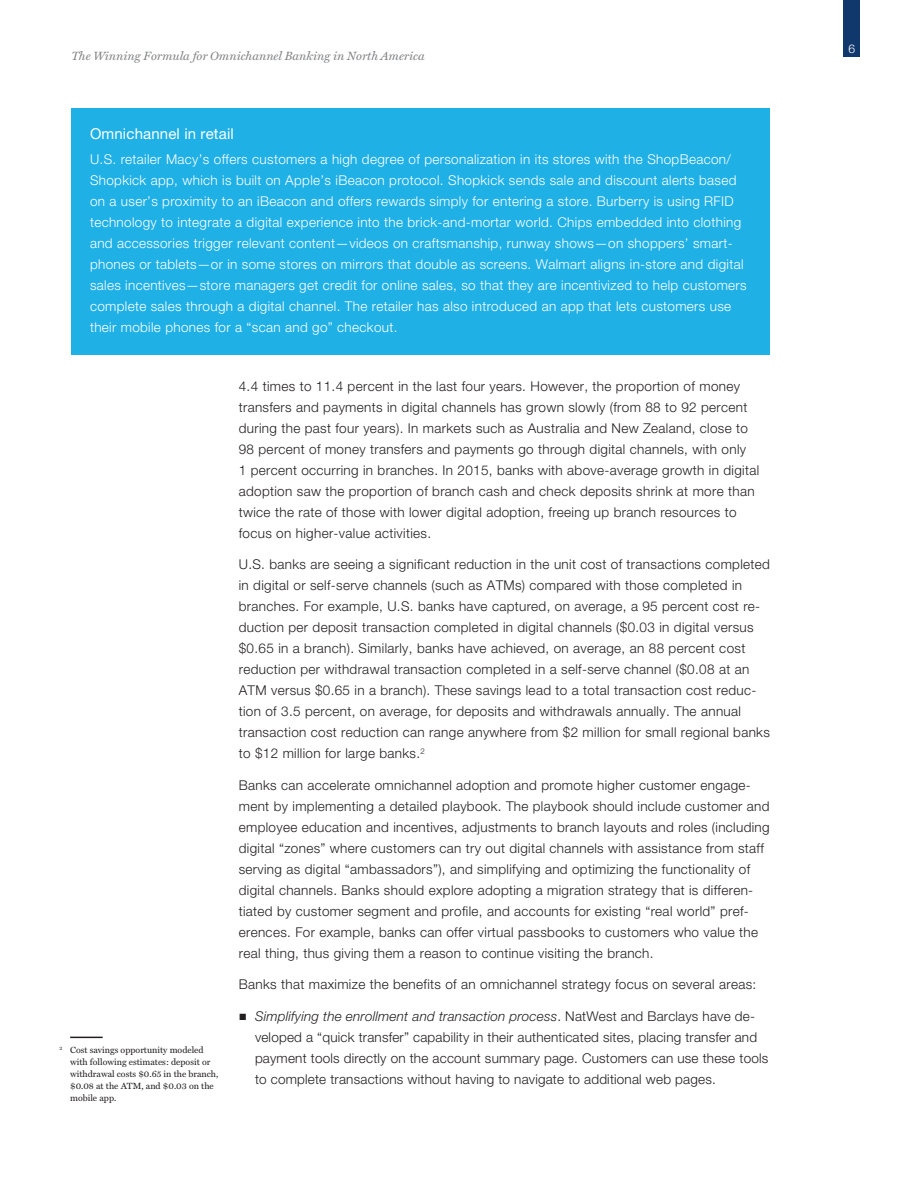
<style>
.page{position:relative;width:918px;height:1188px;background:#fff}
.page>*{position:absolute;margin:0;border:0;box-sizing:border-box;transform-origin:0 0}
.sub_head{font:15px "Helvetica Neue LT Std";letter-spacing:.01em;color:#fff}
.Text{font:300 13.5px/21px "Helvetica Neue LT Std";letter-spacing:.025em;color:#231f20}
.Text-2{font:300 13.5px/21px "Helvetica Neue LT Std";letter-spacing:.025em;color:#fff}
.Bullet{font:300 13.5px/21px "Helvetica Neue LT Std";letter-spacing:.015em;color:#231f20}
.t1{font:italic 12px "Miller Text";color:#808285}
.t2{font:300 12px "Helvetica Neue LT Std";color:#fff}
.Footnote_First_Line{font:9px/12px "Miller Text";color:#231f20}
.s1{font-family:"Arial";font-weight:700}
.s2{font-style:italic}
</style>
<div class="page">
<div style="left:844px;top:0;width:16px;height:57px;background:#11386d"></div>
<hr style="left:70px;top:1037px;width:33px;height:1px;background:#231f20">
<div style="left:71px;top:108px;width:699px;height:246px;background:#1fb0e6"></div>
<p class="t1" style="left:71px;top:48px;width:355px">The Winning Formula for Omnichannel Banking in North America</p>
<p class="sub_head" style="left:90px;top:125px;width:145px">Omnichannel in retail</p>
<p class="Text-2" style="left:90px;top:149px;width:658px">U.S. retailer Macy’s offers customers a high degree of personalization in its stores with the ShopBeacon/ Shopkick app, which is built on Apple’s iBeacon protocol. Shopkick sends sale and discount alerts based on a user’s proximity to an iBeacon and offers rewards simply for entering a store. Burberry is using RFID technology to integrate a digital experience into the brick-and-mortar world. Chips embedded into clothing and accessories trigger relevant content—videos on craftsmanship, runway shows—on shoppers’ smart&shy;phones or tablets—or in some stores on mirrors that double as screens. Walmart aligns in-store and digital sales incentives—store managers get credit for online sales, so that they are incentivized to help customers complete sales through a digital channel. The retailer has also introduced an app that lets customers use their mobile phones for a “scan and go” checkout.</p>
<p class="Footnote_First_Line" style="left:70px;top:1044px;width:150px;text-indent:-11px"><sup>2</sup> Cost savings opportunity modeled with following estimates: deposit or withdrawal costs $0.65 in the branch, $0.08 at the ATM, and $0.03 on the mobile app.</p>
<p class="Text" style="left:239px;top:375px;width:522px">4.4 times to 11.4 percent in the last four years. However, the proportion of money transfers and payments in digital channels has grown slowly (from 88 to 92 percent during the past four years). In markets such as Australia and New Zealand, close to 98 percent of money transfers and payments go through digital channels, with only<br>1 percent occurring in branches. In 2015, banks with above-average growth in digital adoption saw the proportion of branch cash and check deposits shrink at more than twice the rate of those with lower digital adoption, freeing up branch resources to focus on higher-value activities.</p>
<p class="Text" style="left:239px;top:554px;width:533px">U.S. banks are seeing a significant reduction in the unit cost of transactions completed in digital or self-serve channels (such as ATMs) compared with those completed in branches. For example, U.S. banks have captured, on average, a 95 percent cost re&shy;duction per deposit transaction completed in digital channels ($0.03 in digital versus $0.65 in a branch). Similarly, banks have achieved, on average, an 88 percent cost reduction per withdrawal transaction completed in a self-serve channel ($0.08 at an ATM versus $0.65 in a branch). These savings lead to a total transaction cost reduc&shy;tion of 3.5 percent, on average, for deposits and withdrawals annually. The annual transaction cost reduction can range anywhere from $2 million for small regional banks to $12 million for large banks.<sup>2</sup></p>
<p class="Text" style="left:239px;top:774px;width:532px">Banks can accelerate omnichannel adoption and promote higher customer engage&shy;ment by implementing a detailed playbook. The playbook should include customer and employee education and incentives, adjustments to branch layouts and roles (including digital “zones” where customers can try out digital channels with assistance from staff serving as digital “ambassadors”), and simplifying and optimizing the functionality of digital channels. Banks should explore adopting a migration strategy that is differen&shy;tiated by customer segment and profile, and accounts for existing “real world” pref&shy;erences. For example, banks can offer virtual passbooks to customers who value the real thing, thus giving them a reason to continue visiting the branch.</p>
<p class="Text" style="left:239px;top:974px;width:519px">Banks that maximize the benefits of an omnichannel strategy focus on several areas:</p>
<p class="Bullet" style="left:255px;top:1006px;width:515px;text-indent:-16px"><span class="s1">■</span> <span class="s2">Simplifying the enrollment and transaction process</span>. NatWest and Barclays have de&shy;veloped a “quick transfer” capability in their authenticated sites, placing transfer and payment tools directly on the account summary page. Customers can use these tools to complete transactions without having to navigate to additional web pages.</p>
<p class="t2" style="left:848px;top:41px;width:8px">6</p>
</div>
